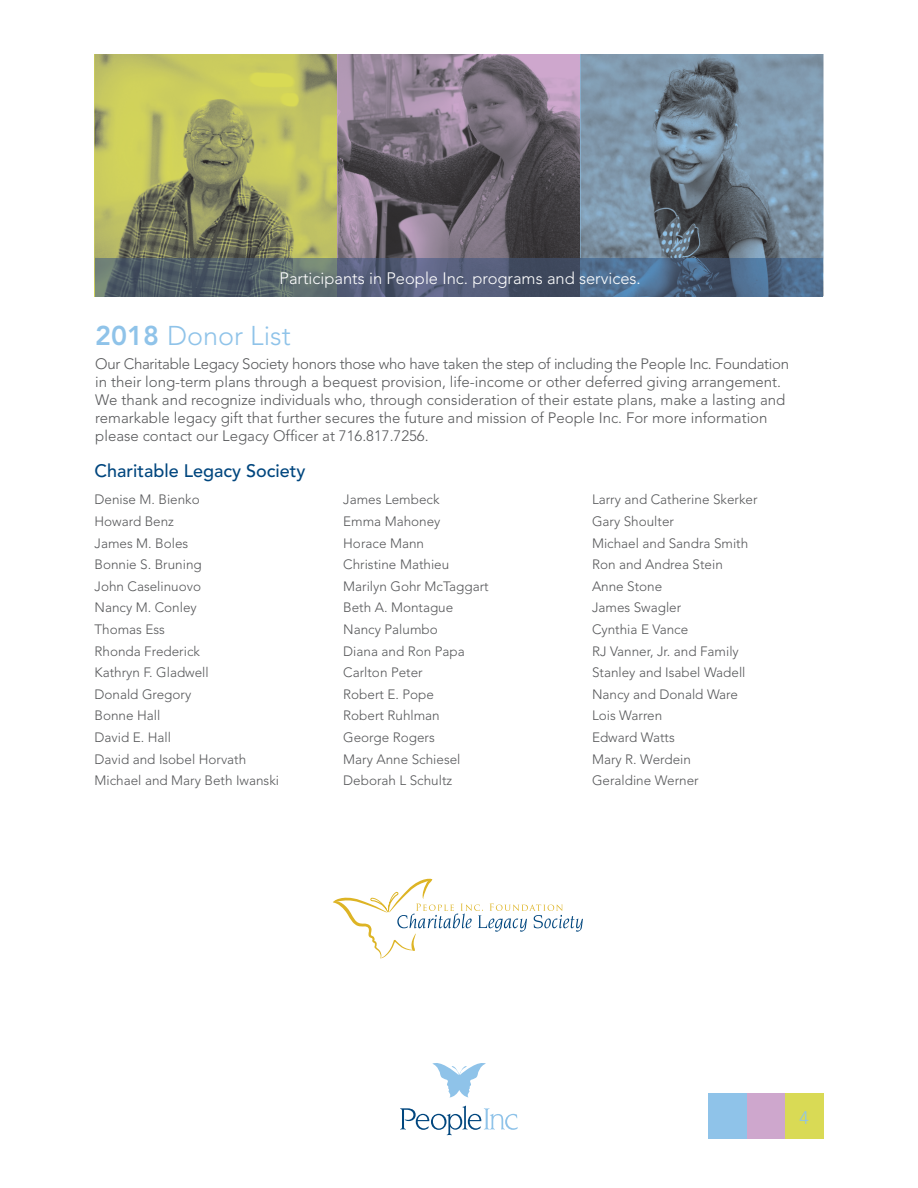
<style>
.page{position:relative;width:918px;height:1188px;background:#fff}
.page>*{position:absolute;margin:0;border:0;box-sizing:border-box;transform-origin:0 0}
.t1{font:300 27px "Avenir";color:#8fc3e9}
.t2{font:500 18px "Avenir";color:#00467e}
.t3{font:300 18px "Avenir";color:#8fc3e9}
.t4{font:300 16.5px "Avenir";color:#fff}
.t5{font:300 15px/18px "Avenir";color:#57585a}
.t6{font:300 13.5px/21.6px "Avenir";color:#57585a}
.s1{font-weight:800}
</style>
<div class="page">
<div style="left:785px;top:1094px;width:39px;height:45px;background:#d9da55"></div>
<div style="left:746px;top:1094px;width:39px;height:45px;background:#cea7cd"></div>
<div style="left:708px;top:1094px;width:39px;height:45px;background:#8fc3e9"></div>
<img style="left:94px;top:54px;width:244px;height:243px">
<svg style="left:338px;top:54px;width:242px;height:243px;background:#736876"></svg>
<svg style="left:580px;top:54px;width:244px;height:243px;background:#738798"></svg>
<img style="left:95px;top:259px;width:728px;height:37px">
<svg style="left:432px;top:1063px;width:54px;height:34px"></svg>
<svg style="left:400px;top:1106px;width:118px;height:29px"></svg>
<svg style="left:333px;top:878px;width:250px;height:80px"></svg>
<p class="t4" style="left:280px;top:269px;width:363px">Participants in People Inc. programs and services.</p>
<h1 class="t1" style="left:95px;top:319px;width:197px"><span class="s1">2018</span> Donor List</h1>
<p class="t5" style="left:95px;top:355px;width:695px">Our Charitable Legacy Society honors those who have taken the step of including the People Inc. Foundation in their long-term plans through a bequest provision, life-income or other deferred giving arrangement.<br>We thank and recognize individuals who, through consideration of their estate plans, make a lasting and remarkable legacy gift that further secures the future and mission of People Inc. For more information please contact our Legacy Officer at 716.817.7256.</p>
<h2 class="t2" style="left:94px;top:460px;width:213px">Charitable Legacy Society</h2>
<p class="t6" style="left:94px;top:489px;width:186px">Denise M. Bienko<br>Howard Benz<br>James M. Boles<br>Bonnie S. Bruning<br>John Caselinuovo<br>Nancy M. Conley<br>Thomas Ess<br>Rhonda Frederick<br>Kathryn F. Gladwell<br>Donald Gregory<br>Bonne Hall<br>David E. Hall<br>David and Isobel Horvath<br>Michael and Mary Beth Iwanski</p>
<p class="t6" style="left:343px;top:489px;width:147px">James Lembeck<br>Emma Mahoney<br>Horace Mann<br>Christine Mathieu<br>Marilyn Gohr McTaggart<br>Beth A. Montague<br>Nancy Palumbo<br>Diana and Ron Papa<br>Carlton Peter<br>Robert E. Pope<br>Robert Ruhlman<br>George Rogers<br>Mary Anne Schiesel<br>Deborah L Schultz</p>
<p class="t6" style="left:592px;top:489px;width:167px">Larry and Catherine Skerker<br>Gary Shoulter<br>Michael and Sandra Smith<br>Ron and Andrea Stein<br>Anne Stone<br>James Swagler<br>Cynthia E Vance<br>RJ Vanner, Jr. and Family<br>Stanley and Isabel Wadell<br>Nancy and Donald Ware<br>Lois Warren<br>Edward Watts<br>Mary R. Werdein<br>Geraldine Werner</p>
<h2 class="t3" style="left:799px;top:1108px;width:11px">4</h2>
</div>
